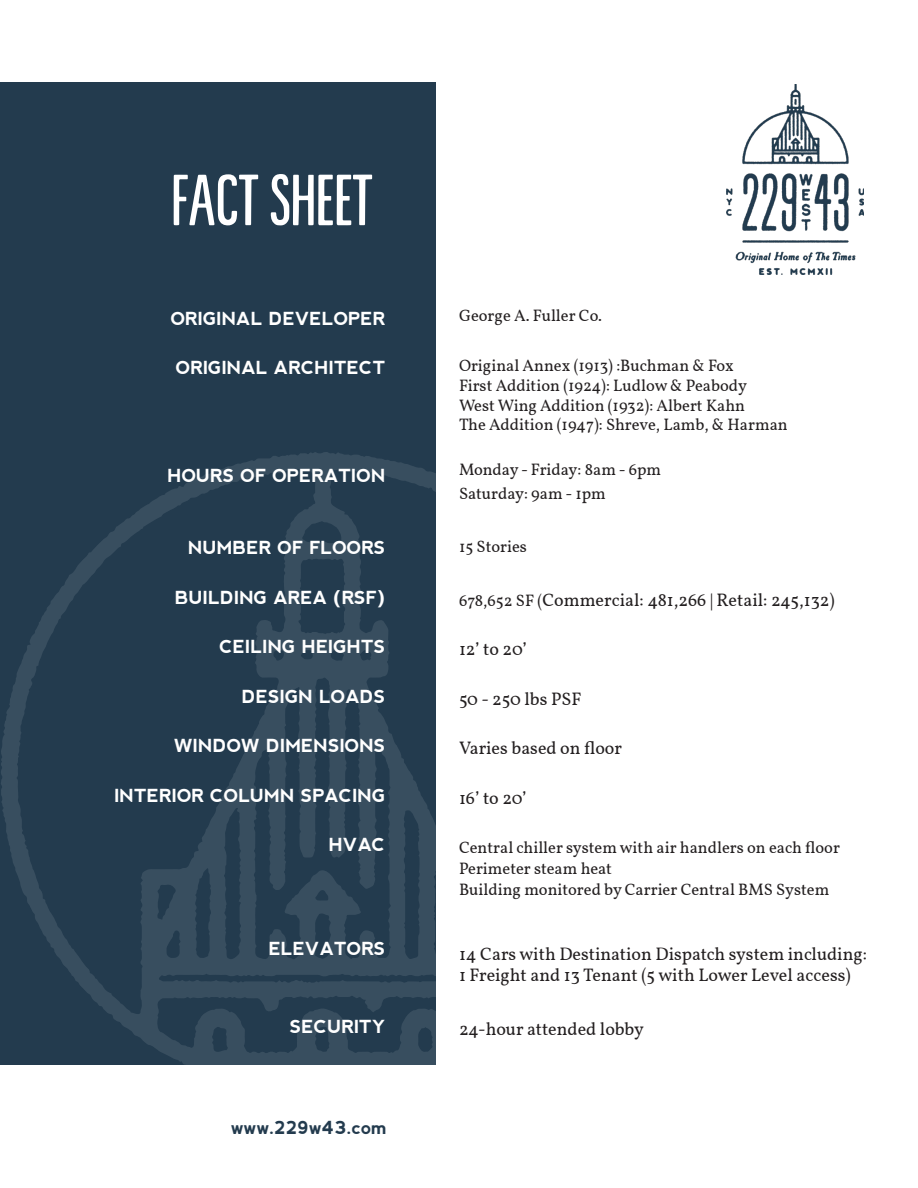
<style>
.page{position:relative;width:918px;height:1188px;background:#fff}
.page>*{position:absolute;margin:0;border:0;box-sizing:border-box;transform-origin:0 0}
.t1{font:67.5px "New Age";color:#fff}
.t2{font:18px "Vollkorn";color:#231f20}
.t3{font:700 18px "nevis";color:#fff}
.t4{font:700 18px "nevis";color:#233b4e}
.t5{font:16.5px/21px "Vollkorn";color:#231f20}
.s1{font-size:16.5px}
</style>
<div class="page">
<div style="left:0;top:82px;width:436px;height:983px;background:#233b4e"></div>
<img style="left:727px;top:84px;width:137px;height:191px">
<svg style="left:1px;top:452px;width:435px;height:613px"></svg>
<p class="t1" style="left:171px;top:162px;width:203px">FACT SHEET</p>
<p class="t3" style="left:171px;top:308px;width:216px">ORIGINAL DEVELOPER</p>
<p class="t3" style="left:176px;top:358px;width:211px">ORIGINAL ARCHITECT</p>
<p class="t3" style="left:167px;top:466px;width:220px">HOURS OF OPERATION</p>
<p class="t3" style="left:188px;top:538px;width:199px">NUMBER OF FLOORS</p>
<p class="t3" style="left:175px;top:587px;width:212px">BUILDING AREA (RSF)</p>
<p class="t3" style="left:219px;top:637px;width:168px">CEILING HEIGHTS</p>
<p class="t3" style="left:242px;top:686px;width:145px">DESIGN LOADS</p>
<p class="t3" style="left:174px;top:736px;width:213px">WINDOW DIMENSIONS</p>
<p class="t3" style="left:114px;top:785px;width:273px">INTERIOR COLUMN SPACING</p>
<p class="t3" style="left:329px;top:835px;width:58px">HVAC</p>
<p class="t3" style="left:269px;top:938px;width:118px">ELEVATORS</p>
<p class="t3" style="left:290px;top:1016px;width:97px">SECURITY</p>
<p class="t4" style="left:231px;top:1117px;width:157px">www.229w43.com</p>
<p class="t5" style="left:459px;top:306px;width:145px">George A. Fuller Co.</p>
<p class="t5" style="left:459px;top:355px;width:276px">Original Annex (1913) :Buchman &amp; Fox</p>
<p class="t5" style="left:459px;top:375px;width:290px">First Addition (1924): Ludlow &amp; Peabody</p>
<p class="t5" style="left:459px;top:395px;width:288px">West Wing Addition (1932): Albert Kahn</p>
<p class="t5" style="left:459px;top:415px;width:330px">The Addition (1947): Shreve, Lamb, &amp; Harman</p>
<p class="t5" style="left:459px;top:460px;width:204px">Monday - Friday: 8am - 6pm</p>
<p class="t5" style="left:459px;top:484px;width:148px">Saturday: 9am - 1pm</p>
<p class="t5" style="left:459px;top:536px;width:69px">15 Stories</p>
<p class="t2" style="left:459px;top:586px;width:377px"><span class="s1">678,652 SF (</span>Commercial: 481,266 | Retail: 245,132)</p>
<p class="t2" style="left:459px;top:636px;width:69px">12’ to 20’</p>
<p class="t2" style="left:459px;top:685px;width:124px">50 - 250 lbs PSF</p>
<p class="t2" style="left:459px;top:735px;width:165px">Varies based on floor</p>
<p class="t2" style="left:459px;top:784px;width:69px">16’ to 20’</p>
<p class="t5" style="left:459px;top:838px;width:382px">Central chiller system with air handlers on each floor<br>Perimeter steam heat</p>
<p class="t5" style="left:459px;top:880px;width:372px">Building monitored by Carrier Central BMS System</p>
<p class="t2" style="left:459px;top:940px;width:409px">14 Cars with Destination Dispatch system including:</p>
<p class="t2" style="left:459px;top:962px;width:393px">1 Freight and 13 Tenant (5 with Lower Level access)</p>
<p class="t2" style="left:459px;top:1016px;width:186px">24-hour attended lobby</p>
</div>
